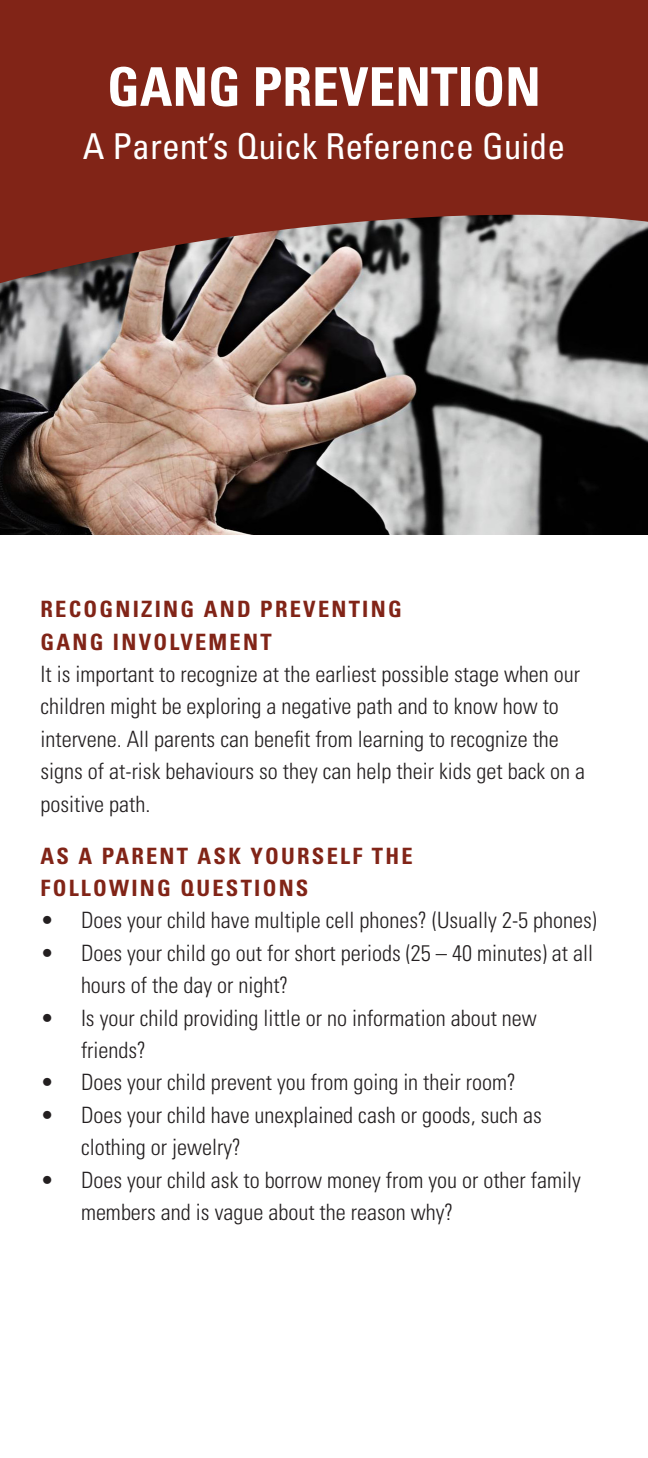
<style>
.page{position:relative;width:648px;height:1458px;background:#fff}
.page>*{position:absolute;margin:0;border:0;box-sizing:border-box;transform-origin:0 0}
.t1{font:700 condensed 53.55px "Univers";color:#fff}
.t2{font:condensed 35.55px "Univers";color:#fff}
.t3{font:300 condensed 22.5px/32.4px "Univers";color:#231f20}
.t4{font:700 condensed 22.5px/32.4px "Univers";letter-spacing:.1em;color:#812417}
</style>
<div class="page">
<img style="left:0;top:290px;width:648px;height:245px">
<svg style="left:0;top:0;width:648px;height:290px;background:#82372c"></svg>
<p class="t1" style="left:107px;top:54px;width:435px">GANG PREVENTION</p>
<p class="t2" style="left:83px;top:124px;width:484px">A Parent’s Quick Reference Guide</p>
<p class="t4" style="left:40px;top:593px;width:363px">RECOGNIZING AND PREVENTING<br>GANG INVOLVEMENT</p>
<p class="t3" style="left:40px;top:658px;width:546px">It is important to recognize at the earliest possible stage when our children might be exploring a negative path and to know how to intervene. All parents can benefit from learning to recognize the signs of at-risk behaviours so they can help their kids get back on a positive path.</p>
<p class="t4" style="left:40px;top:839px;width:374px">AS A PARENT ASK YOURSELF THE<br>FOLLOWING QUESTIONS</p>
<p class="t3" style="left:40px;top:904px;width:558px">• Does your child have multiple cell phones? (Usually 2-5 phones)</p>
<p class="t3" style="left:81px;top:937px;width:514px;text-indent:-40px">• Does your child go out for short periods (25 – 40 minutes) at all hours of the day or night?</p>
<p class="t3" style="left:81px;top:1001px;width:457px;text-indent:-40px">• Is your child providing little or no information about new friends?</p>
<p class="t3" style="left:40px;top:1066px;width:477px">• Does your child prevent you from going in their room?</p>
<p class="t3" style="left:81px;top:1099px;width:462px;text-indent:-40px">• Does your child have unexplained cash or goods, such as clothing or jewelry?</p>
<p class="t3" style="left:81px;top:1163px;width:501px;text-indent:-40px">• Does your child ask to borrow money from you or other family members and is vague about the reason why?</p>
</div>
